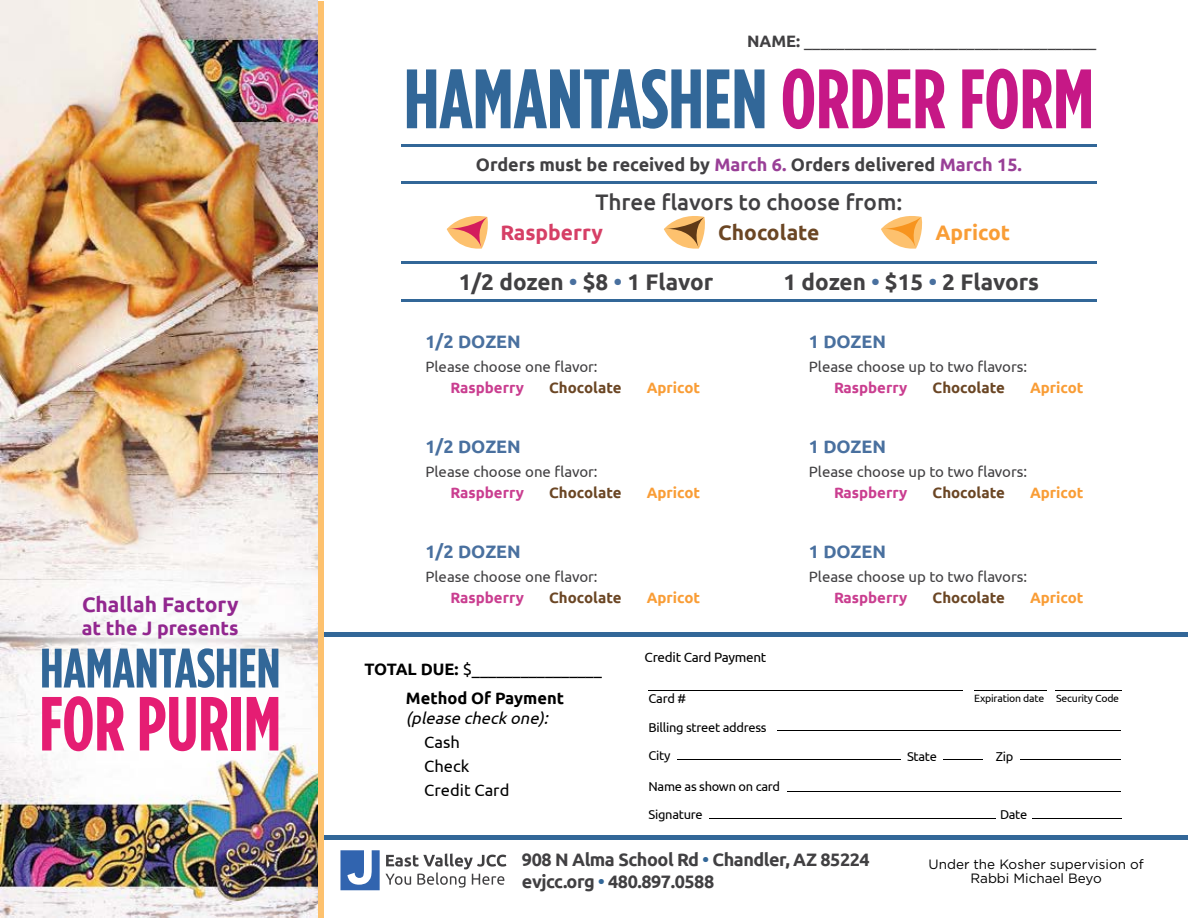
<style>
.page{position:relative;width:1188px;height:918px;background:#fff}
.page>*{position:absolute;margin:0;border:0;box-sizing:border-box;transform-origin:0 0}
.t1{font:700 84px "Gotham Condensed";color:#326798}
.t2{font:700 76.5px "Gotham Condensed";color:#e51d73}
.t3{font:700 55.5px "Gotham Condensed";color:#326798}
.t4{font:700 22.5px "Ubuntu";color:#414042}
.t5{font:500 22.5px "Ubuntu";color:#414042}
.t6{font:700 21px "Ubuntu";color:#92278f}
.t7{font:700 21px "Ubuntu";color:#d63f66}
.t8{font:700 21px "Ubuntu";color:#6b4624}
.t9{font:700 21px "Ubuntu";color:#f99d36}
.t10{font:700 19.5px "Ubuntu";color:#92278f}
.t11{font:700 18px/21.6px "Ubuntu";letter-spacing:-.015em;color:#414042}
.t12{font:700 18px "Ubuntu";color:#49709f}
.t13{font:16.5px/24px "Ubuntu";color:#000}
.t14{font:16.5px "Ubuntu";color:#414042}
.t15{font:italic 16.5px "Ubuntu";color:#000}
.t16{font:700 16.5px "Ubuntu";color:#000}
.t17{font:15px "Ubuntu";color:#414042}
.t18{font:700 15px "Ubuntu";color:#ca3e90}
.t19{font:700 15px "Ubuntu";color:#6b4624}
.t20{font:700 15px "Ubuntu";color:#f99d36}
.t21{font:13.5px/13.5px "Gotham";color:#000;text-align:center}
.t22{font:13.5px "Ubuntu";letter-spacing:-.02em;color:#000}
.t23{font:12.9px/28px "Ubuntu";letter-spacing:-.02em;color:#000}
.t24{font:10.5px "Ubuntu";letter-spacing:-.02em;color:#000}
.s1{font-weight:700}
.s2{color:#c61886}
.s3{color:#993f97}
.s4{color:#49709f}
.s5{color:#326798}
</style>
<div class="page">
<div style="left:213px;top:835px;width:975px;height:5px;background:#326798"></div>
<div style="left:213px;top:632px;width:975px;height:5px;background:#326798"></div>
<hr style="left:401px;top:182px;width:695px;height:2px;background:#326798">
<hr style="left:401px;top:144px;width:695px;height:3px;background:#326798">
<hr style="left:401px;top:262px;width:695px;height:2px;background:#326798">
<hr style="left:401px;top:299px;width:695px;height:2px;background:#326798">
<div style="left:318px;top:1px;width:6px;height:916px;background:#fdc16e"></div>
<svg style="left:340px;top:850px;width:166px;height:40px"></svg>
<img style="left:0;top:0;width:318px;height:918px">
<svg style="left:881px;top:216px;width:42px;height:33px"></svg>
<svg style="left:664px;top:216px;width:41px;height:33px"></svg>
<svg style="left:447px;top:216px;width:41px;height:33px"></svg>
<hr style="left:709px;top:818px;width:287px;height:1px;background:#000">
<hr style="left:1033px;top:818px;width:89px;height:1px;background:#000">
<hr style="left:649px;top:690px;width:314px;height:1px;background:#000">
<hr style="left:974px;top:690px;width:73px;height:1px;background:#000">
<hr style="left:1056px;top:690px;width:66px;height:1px;background:#000">
<hr style="left:777px;top:731px;width:344px;height:1px;background:#000">
<hr style="left:788px;top:791px;width:333px;height:1px;background:#000">
<hr style="left:678px;top:759px;width:223px;height:1px;background:#000">
<hr style="left:943px;top:759px;width:40px;height:1px;background:#000">
<hr style="left:1021px;top:759px;width:100px;height:1px;background:#000">
<h3 class="t6" style="left:82px;top:591px;width:158px">Challah Factory</h3>
<h3 class="t10" style="left:82px;top:616px;width:158px">at the J presents</h3>
<h3 class="t3" style="left:40px;top:636px;width:242px">HAMANTASHEN</h3>
<h2 class="t2" style="left:39px;top:679px;width:243px">FOR PURIM</h2>
<p class="t14" style="left:747px;top:31px;width:351px"><span class="s1">NAME:</span> ____________________________________</p>
<h1 class="t1" style="left:404px;top:50px;width:692px">HAMANTASHEN <span class="s2">ORDER FORM</span></h1>
<p class="t11" style="left:476px;top:154px;width:548px">Orders must be received by <span class="s3">March 6.</span> Orders delivered <span class="s3">March 15.</span></p>
<h3 class="t5" style="left:595px;top:188px;width:309px">Three flavors to choose from:</h3>
<h3 class="t7" style="left:500px;top:220px;width:104px">Raspberry</h3>
<h3 class="t8" style="left:718px;top:220px;width:103px">Chocolate</h3>
<h3 class="t9" style="left:935px;top:220px;width:76px">Apricot</h3>
<h3 class="t4" style="left:459px;top:269px;width:256px">1/2 dozen <span class="s4">•</span> $8 <span class="s4">•</span> 1 Flavor</h3>
<h3 class="t4" style="left:783px;top:269px;width:257px">1 dozen <span class="s4">•</span> $15 <span class="s4">•</span> 2 Flavors</h3>
<p class="t12" style="left:425px;top:331px;width:97px">1/2 DOZEN</p>
<p class="t17" style="left:425px;top:357px;width:174px">Please choose one flavor:</p>
<p class="t18" style="left:451px;top:378px;width:75px">Raspberry</p>
<p class="t19" style="left:549px;top:378px;width:74px">Chocolate</p>
<p class="t20" style="left:647px;top:378px;width:55px">Apricot</p>
<p class="t12" style="left:809px;top:331px;width:79px">1 DOZEN</p>
<p class="t17" style="left:809px;top:357px;width:220px">Please choose up to two flavors:</p>
<p class="t18" style="left:834px;top:378px;width:75px">Raspberry</p>
<p class="t19" style="left:933px;top:378px;width:74px">Chocolate</p>
<p class="t20" style="left:1030px;top:378px;width:55px">Apricot</p>
<p class="t12" style="left:425px;top:436px;width:97px">1/2 DOZEN</p>
<p class="t17" style="left:425px;top:463px;width:174px">Please choose one flavor:</p>
<p class="t18" style="left:451px;top:484px;width:75px">Raspberry</p>
<p class="t19" style="left:549px;top:484px;width:74px">Chocolate</p>
<p class="t20" style="left:647px;top:484px;width:55px">Apricot</p>
<p class="t12" style="left:425px;top:540px;width:97px">1/2 DOZEN</p>
<p class="t17" style="left:425px;top:567px;width:174px">Please choose one flavor:</p>
<p class="t18" style="left:451px;top:588px;width:75px">Raspberry</p>
<p class="t19" style="left:549px;top:588px;width:74px">Chocolate</p>
<p class="t20" style="left:647px;top:588px;width:55px">Apricot</p>
<p class="t12" style="left:809px;top:436px;width:79px">1 DOZEN</p>
<p class="t17" style="left:809px;top:463px;width:220px">Please choose up to two flavors:</p>
<p class="t18" style="left:834px;top:484px;width:75px">Raspberry</p>
<p class="t19" style="left:933px;top:484px;width:74px">Chocolate</p>
<p class="t20" style="left:1030px;top:484px;width:55px">Apricot</p>
<p class="t12" style="left:809px;top:540px;width:79px">1 DOZEN</p>
<p class="t17" style="left:809px;top:567px;width:220px">Please choose up to two flavors:</p>
<p class="t18" style="left:834px;top:588px;width:75px">Raspberry</p>
<p class="t19" style="left:933px;top:588px;width:74px">Chocolate</p>
<p class="t20" style="left:1030px;top:588px;width:55px">Apricot</p>
<p class="t13" style="left:364px;top:657px;width:239px"><span class="s1">TOTAL DUE:</span> $________________</p>
<p class="t16" style="left:406px;top:688px;width:160px">Method Of Payment</p>
<p class="t15" style="left:406px;top:708px;width:148px">(please check one):</p>
<p class="t13" style="left:424px;top:729px;width:87px">Cash<br>Check<br>Credit Card</p>
<p class="t22" style="left:645px;top:649px;width:123px">Credit Card Payment</p>
<p class="t23" style="left:649px;top:684px;width:39px">Card #</p>
<p class="t24" style="left:974px;top:691px;width:72px">Expiration date</p>
<p class="t23" style="left:649px;top:713px;width:120px">Billing street address<br>City</p>
<p class="t23" style="left:649px;top:772px;width:133px;line-height:27.6px">Name as shown on card<br>Signature</p>
<p class="t23" style="left:907px;top:742px;width:31px">State</p>
<p class="t23" style="left:996px;top:742px;width:19px">Zip</p>
<p class="t23" style="left:1000px;top:800px;width:29px">Date</p>
<p class="t24" style="left:1056px;top:692px;width:65px">Security Code</p>
<p class="t11" style="left:522px;top:849px;width:349px">908 N Alma School Rd <span class="s5">•</span> Chandler, AZ 85224 evjcc.org <span class="s5">•</span> 480.897.0588</p>
<p class="t21" style="left:928px;top:857px;width:217px">Under the Kosher supervision of<br>Rabbi Michael Beyo</p>
</div>
